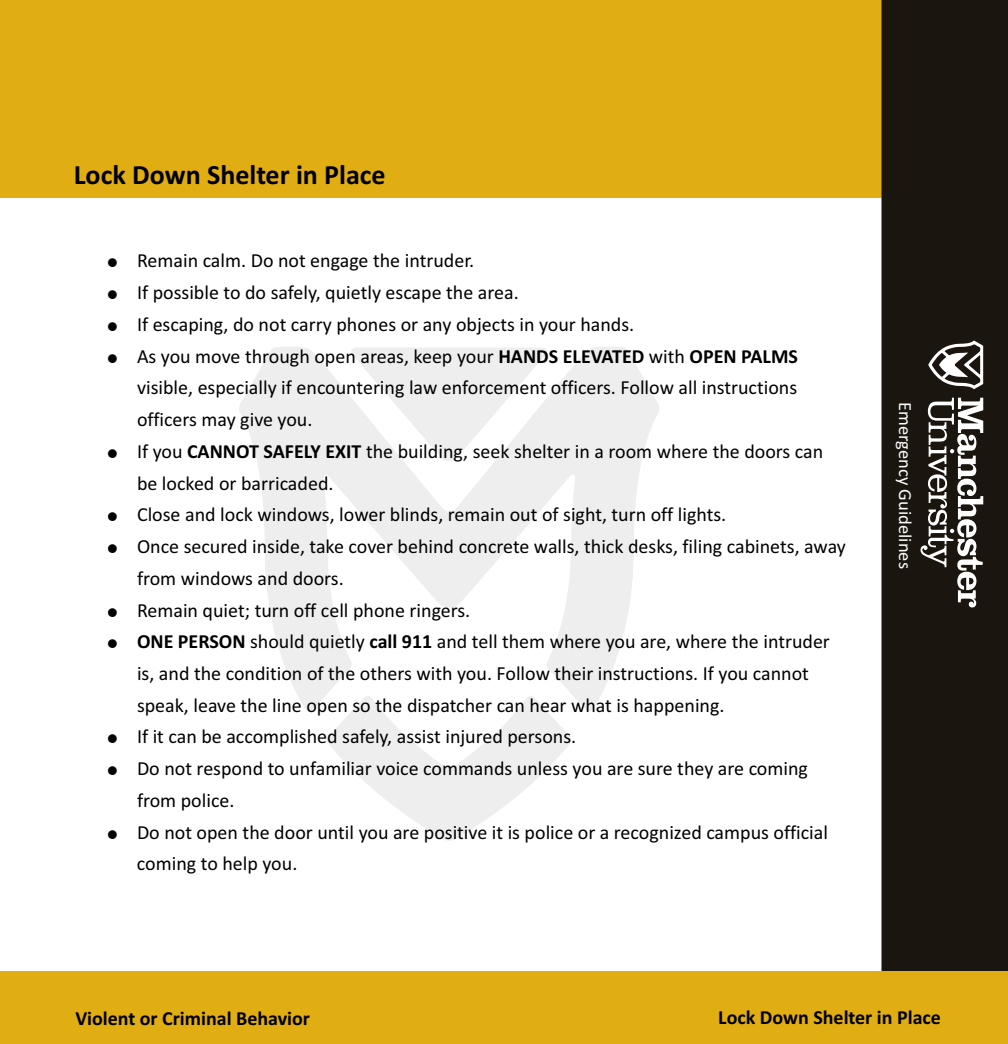
<style>
.page{position:relative;width:1008px;height:1044px;background:#fff}
.page>*{position:absolute;margin:0;border:0;box-sizing:border-box;transform-origin:0 0}
.t1{font:700 28px "Calibri";color:#000}
.t2{font:20px/31.8px "Calibri";color:#000}
.t3{font:700 20px "Calibri";color:#000}
.t4{font:18.6px "Calibri";color:#fff}
.s1{font-weight:700}
</style>
<div class="page">
<svg style="left:327px;top:712px;width:244px;height:129px"></svg>
<svg style="left:239px;top:347px;width:420px;height:365px;fill:#eee"></svg>
<div style="left:0;top:0;width:1008px;height:198px;background:#e0ad12"></div>
<div style="left:882px;top:0;width:126px;height:971px;background:#1a150f"></div>
<div style="left:0;top:971px;width:1008px;height:73px;background:#e0ad12"></div>
<svg style="left:921px;top:398px;width:62px;height:210px"></svg>
<svg style="left:928px;top:341px;width:55px;height:48px"></svg>
<h1 class="t1" style="left:74px;top:163px;width:313px">Lock Down Shelter in Place</h1>
<p class="t2" style="left:137px;top:247px;width:710px">Remain calm. Do not engage the intruder.<br>If possible to do safely, quietly escape the area.<br>If escaping, do not carry phones or any objects in your hands.<br>As you move through open areas, keep your <span class="s1">HANDS ELEVATED</span> with <span class="s1">OPEN PALMS </span>visible, especially if encountering law enforcement officers. Follow all instructions officers may give you.<br>If you <span class="s1">CANNOT SAFELY EXIT</span> the building, seek shelter in a room where the doors can be locked or barricaded.<br>Close and lock windows, lower blinds, remain out of sight, turn off lights.<br>Once secured inside, take cover behind concrete walls, thick desks, filing cabinets, away from windows and doors.<br>Remain quiet; turn off cell phone ringers.<br><span class="s1">ONE PERSON</span> should quietly <span class="s1">call 911</span> and tell them where you are, where the intruder is, and the condition of the others with you. Follow their instructions. If you cannot speak, leave the line open so the dispatcher can hear what is happening.<br>If it can be accomplished safely, assist injured persons.<br>Do not respond to unfamiliar voice commands unless you are sure they are coming from police.<br>Do not open the door until you are positive it is police or a recognized campus official coming to help you.</p>
<p class="t4" style="left:913px;top:402px;width:168px;rotate:90deg">Emergency Guidelines</p>
<p class="t3" style="left:75px;top:1010px;width:236px">Violent or Criminal Behavior</p>
<p class="t3" style="left:718px;top:1009px;width:224px">Lock Down Shelter in Place</p>
</div>
